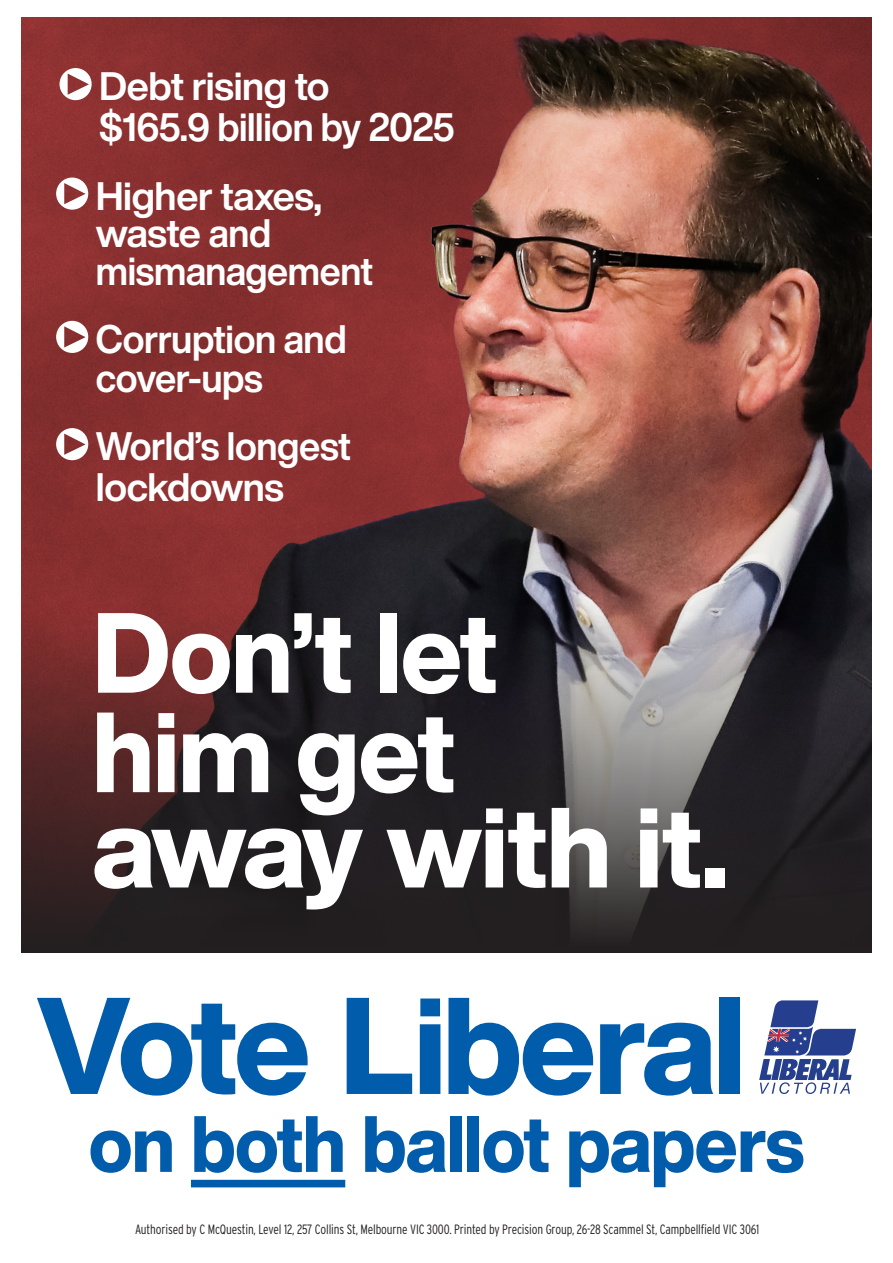
<style>
.page{position:relative;width:893px;height:1263px;background:#fff}
.page>*{position:absolute;margin:0;border:0;box-sizing:border-box;transform-origin:0 0}
.t1{font:800 135px "Helvetica Now Display";letter-spacing:-.03em;color:#015dac}
.t2{font:800 111.75px/97.4px "Helvetica Now Display";letter-spacing:-.01em;color:#fff;scale:.95 1}
.t3{font:800 78.3px "Helvetica Now Display";letter-spacing:-.01em;color:#015dac;scale:.95 1}
.t4{font:700 39px/37.5px "Helvetica Now Display";letter-spacing:-.01em;color:#fff}
.t5{font:700 39px/41.2px "Helvetica Now Display";letter-spacing:-.01em;color:#fff;scale:.96 1}
.t6{font:300 condensed 13.5px "Interstate";letter-spacing:-.01em;color:#231f20;scale:.95 1}
</style>
<div class="page">
<img style="left:21px;top:17px;width:851px;height:587px">
<svg style="left:56px;top:428px;width:32px;height:32px"></svg>
<svg style="left:56px;top:321px;width:32px;height:32px"></svg>
<svg style="left:60px;top:68px;width:32px;height:32px"></svg>
<svg style="left:56px;top:178px;width:32px;height:32px"></svg>
<svg style="left:21px;top:604px;width:851px;height:348px;background:#3d3032"></svg>
<div style="left:191px;top:1180px;width:154px;height:7px;background:#015dac"></div>
<svg style="left:759px;top:1000px;width:97px;height:94px"></svg>
<h3 class="t4" style="left:99px;top:66px;width:357px;line-height:41.2px">Debt rising to<br>$165.9 billion by 2025</h3>
<h3 class="t4" style="left:96px;top:177px;width:279px">Higher taxes, waste and mismanagement</h3>
<h3 class="t5" style="left:96px;top:320px;width:263px;line-height:39px">Corruption and cover-ups</h3>
<h3 class="t5" style="left:96px;top:426px;width:267px">World’s longest lockdowns</h3>
<h2 class="t2" style="left:92px;top:604px;width:671px">Don’t let<br>him get away with it.</h2>
<h1 class="t1" style="left:37px;top:952px;width:710px">Vote Liberal</h1>
<h3 class="t3" style="left:89px;top:1090px;width:755px">on both ballot papers</h3>
<p class="t6" style="left:135px;top:1221px;width:659px">Authorised by C McQuestin, Level 12, 257 Collins St, Melbourne VIC 3000. Printed by Precision Group, 26-28 Scammel St, Campbellfield VIC 3061</p>
</div>
